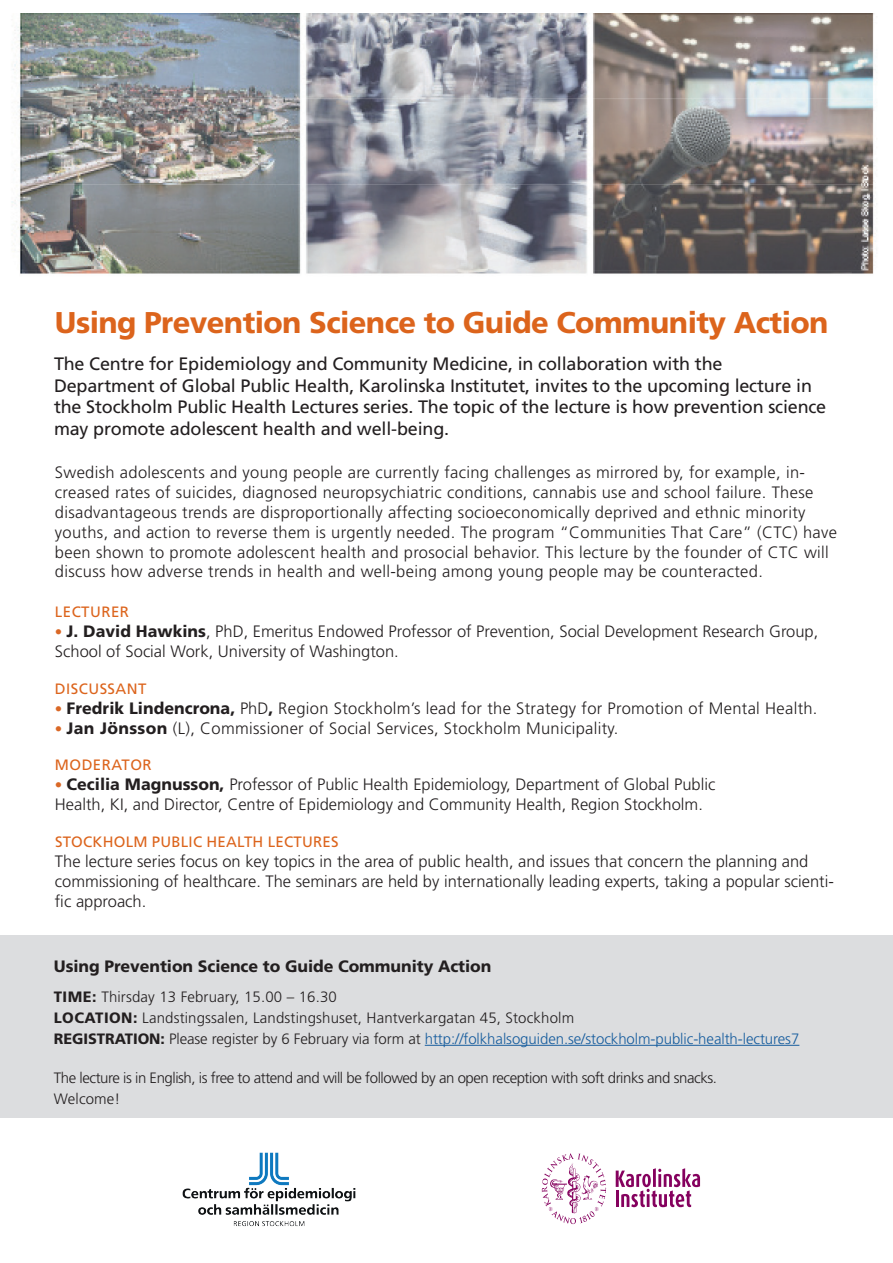
<style>
.page{position:relative;width:893px;height:1263px;background:#fff}
.page>*{position:absolute;margin:0;border:0;box-sizing:border-box;transform-origin:0 0}
.t1{font:800 30px "Frutiger SLLOTF";letter-spacing:-.02em;color:#dc641c}
.t2{font:18px/21.6px "Frutiger SLLOTF";letter-spacing:-.01em;color:#231f20}
.t3{font:300 16.5px/19.8px "Frutiger SLLOTF";letter-spacing:.02em;color:#231f20}
.t4{font:300 16.5px/19.8px "Frutiger SLLOTF";color:#231f20}
.t5{font:800 16.5px "Frutiger SLLOTF";letter-spacing:-.005em;color:#231f20}
.t6{font:300 15px/21px "Frutiger SLLOTF";letter-spacing:-.005em;color:#231f20}
.t7{font:300 15px/21px "Frutiger SLLOTF";letter-spacing:-.03em;color:#231f20}
.t8{font:15px "Frutiger SLLOTF";letter-spacing:.015em;color:#dc641c}
.s1{font-size:15px;color:#da6826}
.s2{font-weight:800}
.s3{color:#175d9e}
</style>
<div class="page">
<img style="left:182px;top:1152px;width:174px;height:75px">
<svg style="left:616px;top:1168px;width:84px;height:39px"></svg>
<svg style="left:542px;top:1153px;width:64px;height:71px"></svg>
<div style="left:0;top:935px;width:893px;height:183px;background:#dcdddf"></div>
<hr style="left:425px;top:1045px;width:374px;height:1px;background:#175d9e">
<img style="left:11px;top:14px;width:866px;height:260px">
<h1 class="t1" style="left:55px;top:304px;width:775px">Using Prevention Science to Guide Community Action</h1>
<p class="t2" style="left:54px;top:353px;width:774px">The Centre for Epidemiology and Community Medicine, in collaboration with the Department of Global Public Health, Karolinska Institutet, invites to the upcoming lecture in the Stockholm Public Health Lectures series. The topic of the lecture is how prevention science may promote adolescent health and well-being.</p>
<p class="t3" style="left:55px;top:463px;width:784px">Swedish adolescents and young people are currently facing challenges as mirrored by, for example, in&shy;creased rates of suicides, diagnosed neuropsychiatric conditions, cannabis use and school failure. These disadvantageous trends are disproportionally affecting socioeconomically deprived and ethnic minority youths, and action to reverse them is urgently needed. The program “Communities That Care” (CTC) have been shown to promote adolescent health and prosocial behavior. This lecture by the founder of CTC will discuss how adverse trends in health and well-being among young people may be counteracted.</p>
<p class="t8" style="left:55px;top:603px;width:75px">LECTURER</p>
<p class="t4" style="left:55px;top:621px;width:765px"><span class="s1">•</span> <span class="s2">J. David Hawkins</span>, PhD, Emeritus Endowed Professor of Prevention, Social Development Research Group,<br>School of Social Work, University of Washington.</p>
<p class="t8" style="left:55px;top:680px;width:93px">DISCUSSANT</p>
<p class="t3" style="left:55px;top:699px;width:764px"><span class="s1">•</span> <span class="s2">Fredrik Lindencrona,</span> PhD<span class="s2">,</span> Region Stockholm’s lead for the Strategy for Promotion of Mental Health.</p>
<p class="t3" style="left:55px;top:719px;width:565px"><span class="s1">•</span> <span class="s2">Jan Jönsson</span> (L), Commissioner of Social Services, Stockholm Municipality.</p>
<p class="t8" style="left:55px;top:756px;width:98px">MODERATOR</p>
<p class="t4" style="left:55px;top:774px;width:662px"><span class="s1">•</span> <span class="s2">Cecilia Magnusson,</span> Professor of Public Health Epidemiology, Department of Global Public<br>Health, KI, and Director, Centre of Epidemiology and Community Health, Region Stockholm.</p>
<p class="t8" style="left:55px;top:833px;width:285px">STOCKHOLM PUBLIC HEALTH LECTURES</p>
<p class="t4" style="left:55px;top:852px;width:780px">The lecture series focus on key topics in the area of public health, and issues that concern the planning and commissioning of healthcare. The seminars are held by internationally leading experts, taking a popular scienti&shy;fic approach.</p>
<p class="t5" style="left:54px;top:957px;width:439px">Using Prevention Science to Guide Community Action</p>
<p class="t6" style="left:54px;top:986px;width:747px"><span class="s2">TIME:</span> Thirsday 13 February, 15.00 – 16.30<br><span class="s2">LOCATION:</span> Landstingssalen, Landstingshuset, Hantverkargatan 45, Stockholm<br><span class="s2">REGISTRATION:</span> Please register by 6 February via form at <span class="s3">http://folkhalsoguiden.se/stockholm-public-health-lectures7</span></p>
<p class="t7" style="left:54px;top:1067px;width:665px">The lecture is in English, is free to attend and will be followed by an open reception with soft drinks and snacks.<br>Welcome!</p>
</div>
